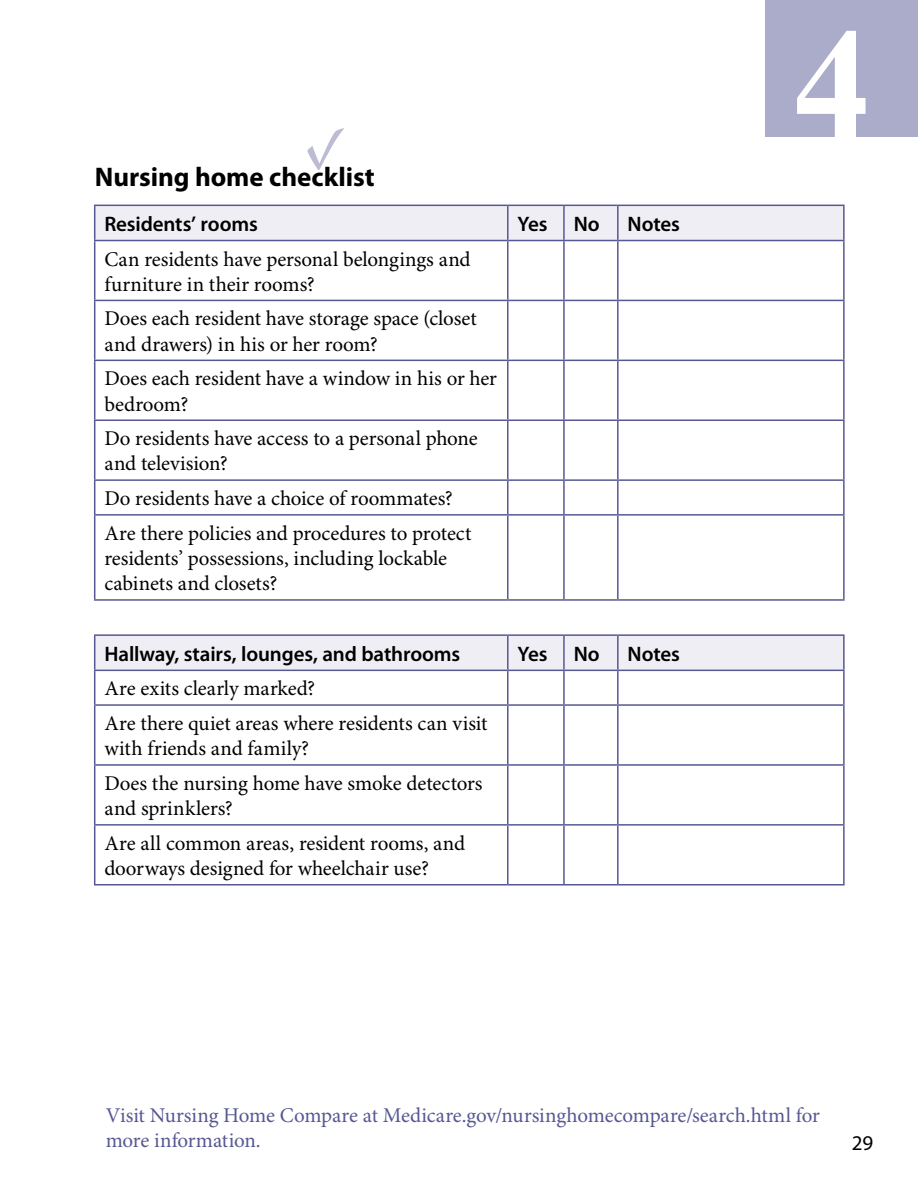
<style>
.page{position:relative;width:918px;height:1188px;background:#fff}
.page>*{position:absolute;margin:0;border:0;box-sizing:border-box;transform-origin:0 0}
.t1{font:700 157.5px "Times New Roman";color:#fff}
.t2{font:700 27px "Myriad Pro";letter-spacing:-.005em;color:#000}
.TEXT{font:21px/25.2px "Minion Pro";letter-spacing:-.005em;color:#000}
.TEXT-2{font:21px/25.2px "Minion Pro";letter-spacing:-.01em;color:#575893}
.Heading_3{font:600 21px "Myriad Pro";letter-spacing:-.005em;color:#000}
.t3{font:21px "Myriad Pro";color:#000}
</style>
<div class="page">
<div style="left:765px;top:0;width:153px;height:137px;background:#abacc9"></div>
<svg style="left:95px;top:206px;width:748px;height:464px"></svg>
<hr style="left:94px;top:205px;width:414px;height:1px;background:#575893">
<hr style="left:94px;top:206px;width:1px;height:34px;background:#575893">
<hr style="left:508px;top:205px;width:56px;height:1px;background:#575893">
<hr style="left:507px;top:206px;width:2px;height:34px;background:#575893">
<hr style="left:564px;top:205px;width:54px;height:1px;background:#575893">
<hr style="left:563px;top:206px;width:2px;height:34px;background:#575893">
<hr style="left:618px;top:205px;width:227px;height:1px;background:#575893">
<hr style="left:617px;top:206px;width:2px;height:34px;background:#575893">
<hr style="left:843px;top:206px;width:2px;height:34px;background:#575893">
<hr style="left:94px;top:240px;width:414px;height:1px;background:#575893">
<hr style="left:94px;top:241px;width:1px;height:59px;background:#575893">
<hr style="left:508px;top:240px;width:56px;height:1px;background:#575893">
<hr style="left:507px;top:241px;width:2px;height:59px;background:#575893">
<hr style="left:564px;top:240px;width:54px;height:1px;background:#575893">
<hr style="left:563px;top:241px;width:2px;height:59px;background:#575893">
<hr style="left:618px;top:240px;width:227px;height:1px;background:#575893">
<hr style="left:617px;top:241px;width:2px;height:59px;background:#575893">
<hr style="left:843px;top:241px;width:2px;height:59px;background:#575893">
<hr style="left:94px;top:300px;width:414px;height:1px;background:#575893">
<hr style="left:94px;top:301px;width:1px;height:59px;background:#575893">
<hr style="left:508px;top:300px;width:56px;height:1px;background:#575893">
<hr style="left:507px;top:301px;width:2px;height:59px;background:#575893">
<hr style="left:564px;top:300px;width:54px;height:1px;background:#575893">
<hr style="left:563px;top:301px;width:2px;height:59px;background:#575893">
<hr style="left:618px;top:300px;width:227px;height:1px;background:#575893">
<hr style="left:617px;top:301px;width:2px;height:59px;background:#575893">
<hr style="left:843px;top:301px;width:2px;height:59px;background:#575893">
<hr style="left:94px;top:360px;width:414px;height:1px;background:#575893">
<hr style="left:94px;top:361px;width:1px;height:58px;background:#575893">
<hr style="left:508px;top:360px;width:56px;height:1px;background:#575893">
<hr style="left:507px;top:361px;width:2px;height:58px;background:#575893">
<hr style="left:564px;top:360px;width:54px;height:1px;background:#575893">
<hr style="left:563px;top:361px;width:2px;height:58px;background:#575893">
<hr style="left:618px;top:360px;width:227px;height:1px;background:#575893">
<hr style="left:617px;top:361px;width:2px;height:58px;background:#575893">
<hr style="left:843px;top:361px;width:2px;height:58px;background:#575893">
<hr style="left:94px;top:419px;width:414px;height:2px;background:#575893">
<hr style="left:94px;top:421px;width:1px;height:58px;background:#575893">
<hr style="left:508px;top:419px;width:56px;height:2px;background:#575893">
<hr style="left:507px;top:421px;width:2px;height:58px;background:#575893">
<hr style="left:564px;top:419px;width:54px;height:2px;background:#575893">
<hr style="left:563px;top:421px;width:2px;height:58px;background:#575893">
<hr style="left:618px;top:419px;width:227px;height:2px;background:#575893">
<hr style="left:617px;top:421px;width:2px;height:58px;background:#575893">
<hr style="left:843px;top:421px;width:2px;height:58px;background:#575893">
<hr style="left:94px;top:479px;width:414px;height:2px;background:#575893">
<hr style="left:94px;top:481px;width:1px;height:33px;background:#575893">
<hr style="left:508px;top:479px;width:56px;height:2px;background:#575893">
<hr style="left:507px;top:481px;width:2px;height:33px;background:#575893">
<hr style="left:564px;top:479px;width:54px;height:2px;background:#575893">
<hr style="left:563px;top:481px;width:2px;height:33px;background:#575893">
<hr style="left:618px;top:479px;width:227px;height:2px;background:#575893">
<hr style="left:617px;top:481px;width:2px;height:33px;background:#575893">
<hr style="left:843px;top:481px;width:2px;height:33px;background:#575893">
<hr style="left:94px;top:514px;width:414px;height:2px;background:#575893">
<hr style="left:94px;top:516px;width:1px;height:83px;background:#575893">
<hr style="left:508px;top:514px;width:56px;height:2px;background:#575893">
<hr style="left:507px;top:516px;width:2px;height:83px;background:#575893">
<hr style="left:564px;top:514px;width:54px;height:2px;background:#575893">
<hr style="left:563px;top:516px;width:2px;height:83px;background:#575893">
<hr style="left:618px;top:514px;width:227px;height:2px;background:#575893">
<hr style="left:617px;top:516px;width:2px;height:83px;background:#575893">
<hr style="left:843px;top:516px;width:2px;height:83px;background:#575893">
<hr style="left:94px;top:599px;width:414px;height:2px;background:#575893">
<hr style="left:508px;top:599px;width:56px;height:2px;background:#575893">
<hr style="left:564px;top:599px;width:54px;height:2px;background:#575893">
<hr style="left:618px;top:599px;width:227px;height:2px;background:#575893">
<hr style="left:94px;top:634px;width:414px;height:2px;background:#575893">
<hr style="left:94px;top:636px;width:1px;height:34px;background:#575893">
<hr style="left:508px;top:634px;width:56px;height:2px;background:#575893">
<hr style="left:507px;top:636px;width:2px;height:34px;background:#575893">
<hr style="left:564px;top:634px;width:54px;height:2px;background:#575893">
<hr style="left:563px;top:636px;width:2px;height:34px;background:#575893">
<hr style="left:618px;top:634px;width:227px;height:2px;background:#575893">
<hr style="left:617px;top:636px;width:2px;height:34px;background:#575893">
<hr style="left:843px;top:636px;width:2px;height:34px;background:#575893">
<hr style="left:94px;top:670px;width:414px;height:1px;background:#575893">
<hr style="left:94px;top:671px;width:1px;height:33px;background:#575893">
<hr style="left:508px;top:670px;width:56px;height:1px;background:#575893">
<hr style="left:507px;top:671px;width:2px;height:33px;background:#575893">
<hr style="left:564px;top:670px;width:54px;height:1px;background:#575893">
<hr style="left:563px;top:671px;width:2px;height:33px;background:#575893">
<hr style="left:618px;top:670px;width:227px;height:1px;background:#575893">
<hr style="left:617px;top:671px;width:2px;height:33px;background:#575893">
<hr style="left:843px;top:671px;width:2px;height:33px;background:#575893">
<hr style="left:94px;top:704px;width:414px;height:2px;background:#575893">
<hr style="left:94px;top:706px;width:1px;height:58px;background:#575893">
<hr style="left:508px;top:704px;width:56px;height:2px;background:#575893">
<hr style="left:507px;top:706px;width:2px;height:58px;background:#575893">
<hr style="left:564px;top:704px;width:54px;height:2px;background:#575893">
<hr style="left:563px;top:706px;width:2px;height:58px;background:#575893">
<hr style="left:618px;top:704px;width:227px;height:2px;background:#575893">
<hr style="left:617px;top:706px;width:2px;height:58px;background:#575893">
<hr style="left:843px;top:706px;width:2px;height:58px;background:#575893">
<hr style="left:94px;top:764px;width:414px;height:2px;background:#575893">
<hr style="left:94px;top:766px;width:1px;height:58px;background:#575893">
<hr style="left:508px;top:764px;width:56px;height:2px;background:#575893">
<hr style="left:507px;top:766px;width:2px;height:58px;background:#575893">
<hr style="left:564px;top:764px;width:54px;height:2px;background:#575893">
<hr style="left:563px;top:766px;width:2px;height:58px;background:#575893">
<hr style="left:618px;top:764px;width:227px;height:2px;background:#575893">
<hr style="left:617px;top:766px;width:2px;height:58px;background:#575893">
<hr style="left:843px;top:766px;width:2px;height:58px;background:#575893">
<hr style="left:94px;top:824px;width:414px;height:2px;background:#575893">
<hr style="left:94px;top:826px;width:1px;height:58px;background:#575893">
<hr style="left:508px;top:824px;width:56px;height:2px;background:#575893">
<hr style="left:507px;top:826px;width:2px;height:58px;background:#575893">
<hr style="left:564px;top:824px;width:54px;height:2px;background:#575893">
<hr style="left:563px;top:826px;width:2px;height:58px;background:#575893">
<hr style="left:618px;top:824px;width:227px;height:2px;background:#575893">
<hr style="left:617px;top:826px;width:2px;height:58px;background:#575893">
<hr style="left:843px;top:826px;width:2px;height:58px;background:#575893">
<hr style="left:94px;top:884px;width:414px;height:2px;background:#575893">
<hr style="left:508px;top:884px;width:56px;height:2px;background:#575893">
<hr style="left:564px;top:884px;width:54px;height:2px;background:#575893">
<hr style="left:618px;top:884px;width:227px;height:2px;background:#575893">
<svg style="left:307px;top:128px;width:37px;height:42px"></svg>
<p class="t2" style="left:95px;top:161px;width:281px">Nursing home checklist</p>
<p class="Heading_3" style="left:104px;top:212px;width:155px">Residents’ rooms</p>
<p class="Heading_3" style="left:518px;top:212px;width:32px">Yes</p>
<p class="Heading_3" style="left:574px;top:212px;width:27px">No</p>
<p class="Heading_3" style="left:628px;top:212px;width:54px">Notes</p>
<p class="TEXT" style="left:104px;top:247px;width:368px">Can residents have personal belongings and furniture in their rooms?</p>
<p class="TEXT" style="left:104px;top:307px;width:374px">Does each resident have storage space (closet and drawers) in his or her room?</p>
<p class="TEXT" style="left:104px;top:367px;width:394px">Does each resident have a window in his or her bedroom?</p>
<p class="TEXT" style="left:104px;top:427px;width:375px">Do residents have access to a personal phone and television?</p>
<p class="TEXT" style="left:104px;top:487px;width:350px">Do residents have a choice of roommates?</p>
<p class="TEXT" style="left:104px;top:521px;width:369px">Are there policies and procedures to protect residents’ possessions, including lockable cabinets and closets?</p>
<p class="Heading_3" style="left:104px;top:642px;width:357px">Hallway, stairs, lounges, and bathrooms</p>
<p class="Heading_3" style="left:518px;top:642px;width:32px">Yes</p>
<p class="Heading_3" style="left:574px;top:642px;width:27px">No</p>
<p class="Heading_3" style="left:628px;top:642px;width:54px">Notes</p>
<p class="TEXT" style="left:104px;top:677px;width:212px">Are exits clearly marked?</p>
<p class="TEXT" style="left:104px;top:712px;width:385px">Are there quiet areas where residents can visit with friends and family?</p>
<p class="TEXT" style="left:104px;top:771px;width:380px">Does the nursing home have smoke detectors and sprinklers?</p>
<p class="TEXT" style="left:104px;top:831px;width:362px">Are all common areas, resident rooms, and doorways designed for wheelchair use?</p>
<h1 class="t1" style="left:793px;top:-24px;width:80px">4</h1>
<p class="TEXT-2" style="left:106px;top:1104px;width:716px">Visit Nursing Home Compare at Medicare.gov/nursinghomecompare/search.html for more information.</p>
<p class="t3" style="left:852px;top:1131px;width:23px">29</p>
</div>
